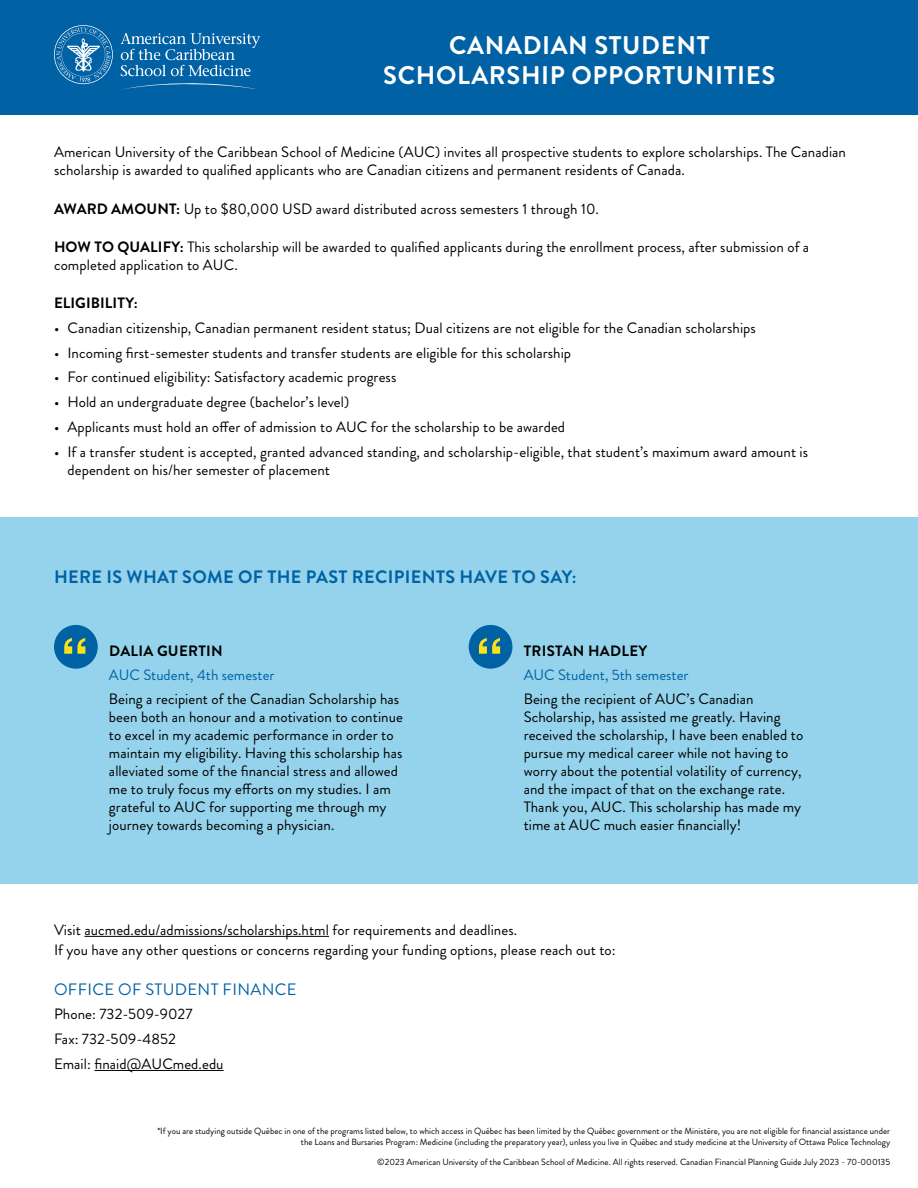
<style>
.page{position:relative;width:918px;height:1188px;background:#fff}
.page>*{position:absolute;margin:0;border:0;box-sizing:border-box;transform-origin:0 0}
.t1{font:700 57.15px "Helvetica";color:#fae217}
.t2{font:700 25.5px/30.6px "Brandon Grotesque";letter-spacing:.025em;color:#fff;text-align:center}
.t3{font:700 18px "Brandon Grotesque";letter-spacing:.02em;color:#0062a5}
.t4{font:16.5px "Brandon Grotesque";letter-spacing:.02em;color:#0062a5}
.t5{font:15px/18px "Brandon Grotesque";letter-spacing:.005em;color:#000}
.t6{font:15px "Brandon Grotesque";color:#0062a5}
.t7{font:700 15px "Brandon Grotesque";letter-spacing:.02em;color:#000}
.t8{font:9px/10.8px "Brandon Grotesque";color:#000;text-align:right}
.s1{font-weight:700}
</style>
<div class="page">
<div style="left:0;top:0;width:918px;height:115px;background:#0062a5"></div>
<svg style="left:121px;top:33px;width:139px;height:57px"></svg>
<svg style="left:54px;top:25px;width:59px;height:59px"></svg>
<div style="left:0;top:517px;width:918px;height:367px;background:#94d3eb"></div>
<div style="left:54px;top:625px;width:44px;height:44px;background:#0062a5;border-radius:50%"></div>
<div style="left:469px;top:625px;width:43px;height:44px;background:#0062a5;border-radius:50%"></div>
<hr style="left:84px;top:936px;width:245px;height:1px;background:#000">
<hr style="left:94px;top:1070px;width:130px;height:1px;background:#000">
<h2 class="t2" style="left:383px;top:30px;width:394px">CANADIAN STUDENT<br>SCHOLARSHIP OPPORTUNITIES</h2>
<p class="t5" style="left:54px;top:143px;width:794px">American University of the Caribbean School of Medicine (AUC) invites all prospective students to explore scholarships. The Canadian scholarship is awarded to qualified applicants who are Canadian citizens and permanent residents of Canada.</p>
<p class="t5" style="left:54px;top:200px;width:546px"><span class="s1">AWARD AMOUNT:</span> Up to $80,000 USD award distributed across semesters 1 through 10.</p>
<p class="t5" style="left:54px;top:238px;width:757px"><span class="s1">HOW TO QUALIFY:</span> This scholarship will be awarded to qualified applicants during the enrollment process, after submission of a completed application to AUC.</p>
<p class="t7" style="left:54px;top:292px;width:85px">ELIGIBILITY:</p>
<p class="t5" style="left:54px;top:319px;width:703px">• Canadian citizenship, Canadian permanent resident status; Dual citizens are not eligible for the Canadian scholarships</p>
<p class="t5" style="left:54px;top:344px;width:519px">• Incoming first-semester students and transfer students are eligible for this scholarship</p>
<p class="t5" style="left:54px;top:368px;width:344px">• For continued eligibility: Satisfactory academic progress</p>
<p class="t5" style="left:54px;top:393px;width:297px">• Hold an undergraduate degree (bachelor’s level)</p>
<p class="t5" style="left:54px;top:418px;width:513px">• Applicants must hold an offer of admission to AUC for the scholarship to be awarded</p>
<p class="t5" style="left:68px;top:443px;width:742px;text-indent:-14px">• If a transfer student is accepted, granted advanced standing, and scholarship-eligible, that student’s maximum award amount is dependent on his/her semester of placement</p>
<p class="t3" style="left:54px;top:565px;width:524px">HERE IS WHAT SOME OF THE PAST RECIPIENTS HAVE TO SAY:</p>
<h1 class="t1" style="left:60px;top:625px;width:30px">“</h1>
<h1 class="t1" style="left:475px;top:625px;width:30px">“</h1>
<p class="t7" style="left:109px;top:640px;width:115px">DALIA GUERTIN</p>
<p class="t6" style="left:109px;top:664px;width:167px">AUC Student, 4th semester</p>
<p class="t5" style="left:109px;top:690px;width:296px">Being a recipient of the Canadian Scholarship has been both an honour and a motivation to continue to excel in my academic performance in order to maintain my eligibility. Having this scholarship has alleviated some of the financial stress and allowed me to truly focus my efforts on my studies. I am grateful to AUC for supporting me through my journey towards becoming a physician.</p>
<p class="t7" style="left:524px;top:640px;width:125px">TRISTAN HADLEY</p>
<p class="t6" style="left:524px;top:664px;width:166px">AUC Student, 5th semester</p>
<p class="t5" style="left:524px;top:690px;width:281px">Being the recipient of AUC’s Canadian Scholarship, has assisted me greatly. Having received the scholarship, I have been enabled to pursue my medical career while not having to worry about the potential volatility of currency, and the impact of that on the exchange rate.<br>Thank you, AUC. This scholarship has made my time at AUC much easier financially!</p>
<p class="t5" style="left:54px;top:920px;width:563px;line-height:19.8px">Visit aucmed.edu/admissions/scholarships.html for requirements and deadlines.<br>If you have any other questions or concerns regarding your funding options, please reach out to:</p>
<p class="t4" style="left:54px;top:978px;width:244px">OFFICE OF STUDENT FINANCE</p>
<p class="t5" style="left:54px;top:1002px;width:171px;line-height:24.8px">Phone: 732-509-9027<br>Fax: 732-509-4852<br>Email: finaid@AUCmed.edu</p>
<p class="t8" style="left:157px;top:1125px;width:734px">*If you are studying outside Québec in one of the programs listed below, to which access in Québec has been limited by the Québec government or the Ministère, you are not eligible for financial assistance under the Loans and Bursaries Program: Medicine (including the preparatory year), unless you live in Québec and study medicine at the University of Ottawa Police Technology</p>
<p class="t8" style="left:377px;top:1157px;width:514px">©2023 American University of the Caribbean School of Medicine. All rights reserved. Canadian Financial Planning Guide July 2023 - 70-000135</p>
</div>
